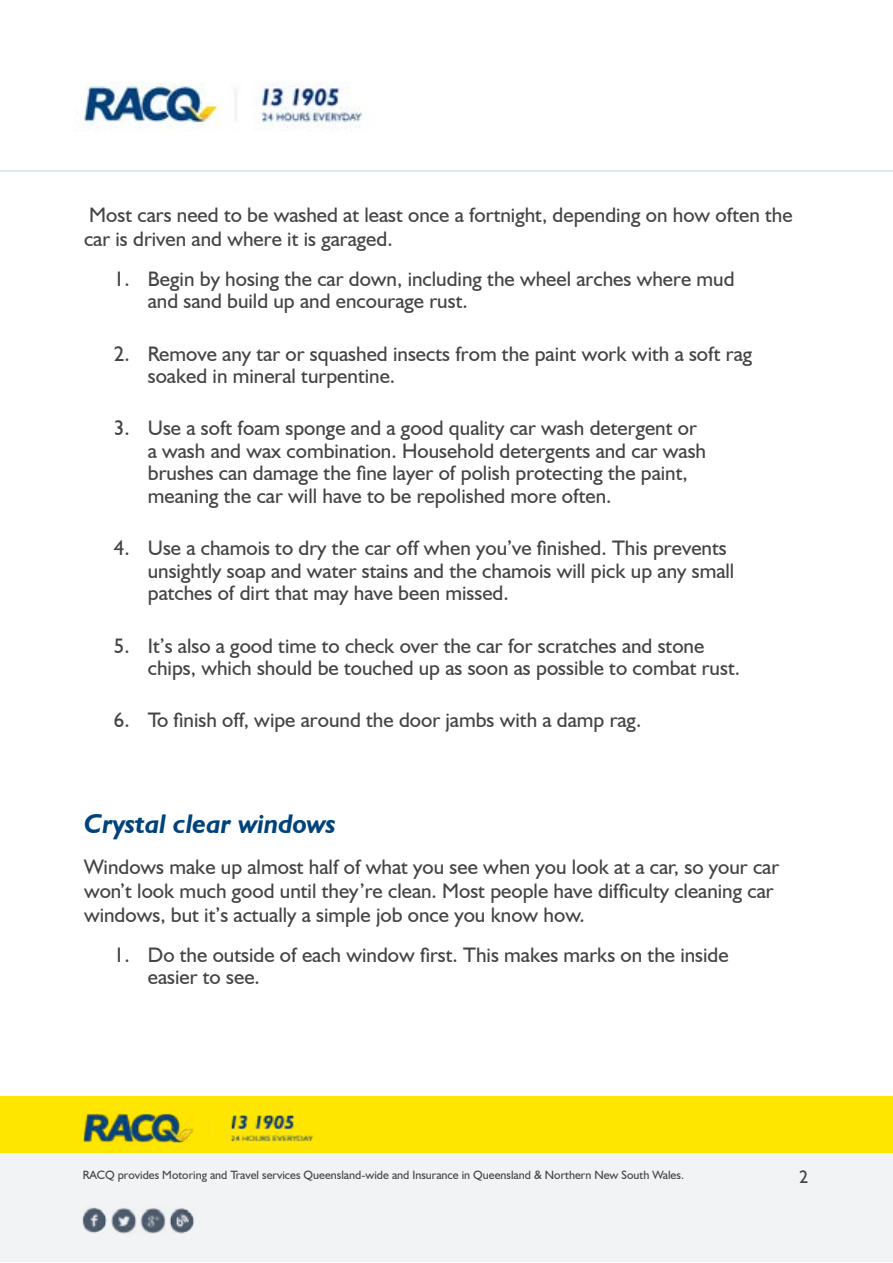
<style>
.page{position:relative;width:893px;height:1263px;background:#fff}
.page>*{position:absolute;margin:0;border:0;box-sizing:border-box;transform-origin:0 0}
.t1{font:italic 700 27px "Humanist 521 BT";color:#00427c}
.t2{font:21px/22.5px "Humanist 521 BT";color:#444}
.t3{font:18px "Humanist 521 BT";color:#444}
.t4{font:12px "Humanist 521 BT";color:#444}
</style>
<div class="page">
<div style="left:0;top:1096px;width:893px;height:81px;background:#ffe600"></div>
<div style="left:0;top:1154px;width:893px;height:108px;background:#f1f3f4"></div>
<img style="left:235px;top:82px;width:127px;height:49px">
<hr style="left:0;top:170px;width:893px;height:2px;background:#d5e1ea">
<img style="left:72px;top:1108px;width:255px;height:46px">
<svg style="left:82px;top:1207px;width:25px;height:26px"></svg>
<svg style="left:112px;top:1208px;width:24px;height:25px"></svg>
<svg style="left:141px;top:1208px;width:25px;height:26px"></svg>
<svg style="left:169px;top:1208px;width:25px;height:25px"></svg>
<img style="left:84px;top:82px;width:135px;height:47px">
<svg style="left:78px;top:1108px;width:129px;height:45px"></svg>
<p class="t2" style="left:84px;top:203px;width:710px;line-height:24px">Most cars need to be washed at least once a fortnight, depending on how often the car is driven and where it is garaged.</p>
<p class="t2" style="left:148px;top:267px;width:588px;text-indent:-34px">1. Begin by hosing the car down, including the wheel arches where mud and sand build up and encourage rust.</p>
<p class="t2" style="left:148px;top:342px;width:606px;text-indent:-34px">2. Remove any tar or squashed insects from the paint work with a soft rag soaked in mineral turpentine.</p>
<p class="t2" style="left:148px;top:417px;width:560px;text-indent:-34px">3. Use a soft foam sponge and a good quality car wash detergent or a wash and wax combination. Household detergents and car wash brushes can damage the fine layer of polish protecting the paint, meaning the car will have to be repolished more often.</p>
<p class="t2" style="left:148px;top:536px;width:588px;text-indent:-34px">4. Use a chamois to dry the car off when you’ve finished. This prevents unsightly soap and water stains and the chamois will pick up any small patches of dirt that may have been missed.</p>
<p class="t2" style="left:148px;top:634px;width:594px;text-indent:-34px">5. It’s also a good time to check over the car for scratches and stone chips, which should be touched up as soon as possible to combat rust.</p>
<p class="t2" style="left:114px;top:708px;width:529px">6. To finish off, wipe around the door jambs with a damp rag.</p>
<p class="t1" style="left:84px;top:807px;width:253px">Crystal clear windows</p>
<p class="t2" style="left:84px;top:854px;width:697px;line-height:24px">Windows make up almost half of what you see when you look at a car, so your car won’t look much good until they’re clean. Most people have difficulty cleaning car windows, but it’s actually a simple job once you know how.</p>
<p class="t2" style="left:148px;top:943px;width:582px;text-indent:-34px">1. Do the outside of each window first. This makes marks on the inside easier to see.</p>
<p class="t4" style="left:83px;top:1167px;width:603px">RACQ provides Motoring and Travel services Queensland-wide and Insurance in Queensland &amp; Northern New South Wales.</p>
<p class="t3" style="left:799px;top:1166px;width:11px">2</p>
</div>
